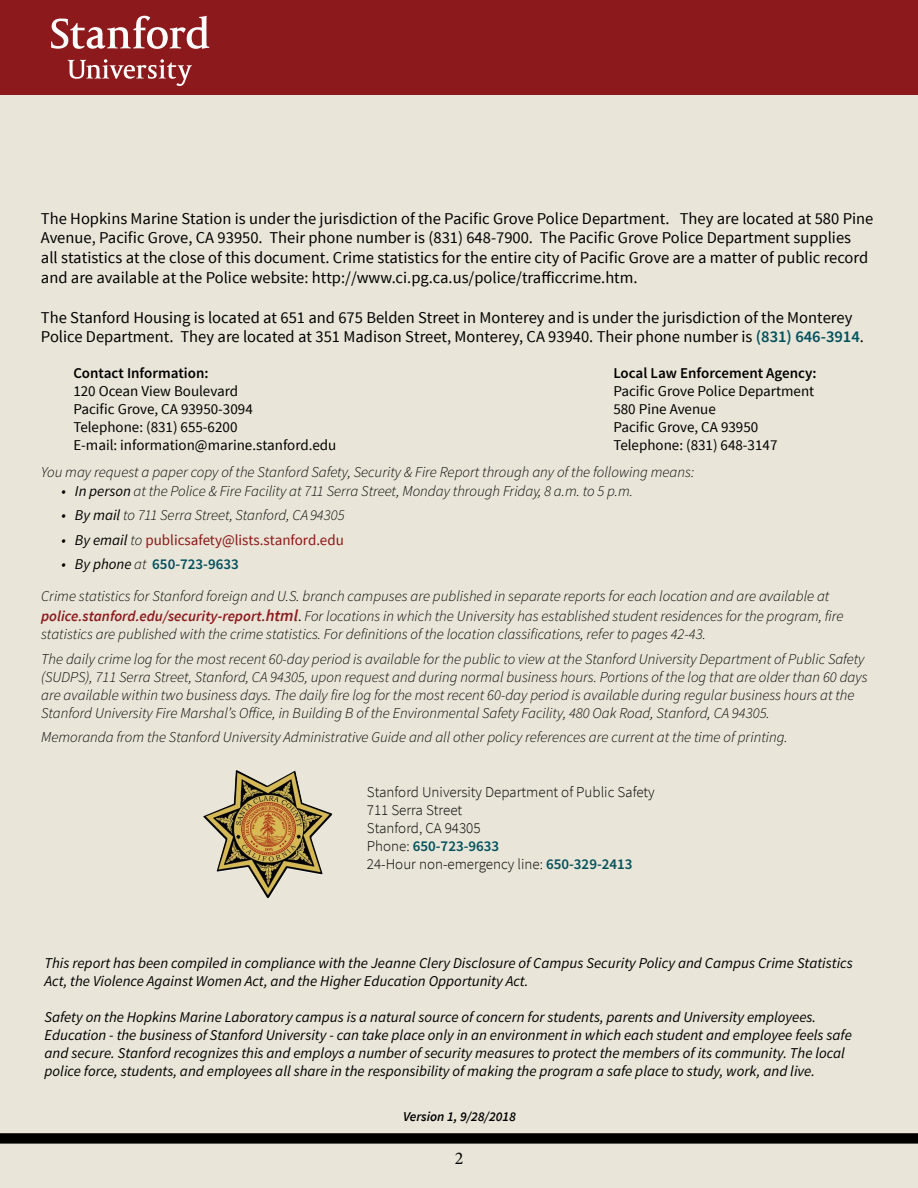
<style>
.page{position:relative;width:918px;height:1188px;background:#fff}
.page>*{position:absolute;margin:0;border:0;box-sizing:border-box;transform-origin:0 0}
.t1{font:18px "Minion Pro";color:#000}
.t2{font:16.5px/19.8px "Source Sans Pro";color:#000}
.t3{font:italic 300 15px/18px "Source Sans Pro";color:#000}
.t4{font:italic 15px/18px "Source Sans Pro";color:#000}
.t5{font:15px "Source Sans Pro";color:#000}
.t6{font:300 15px "Source Sans Pro";color:#000}
.t7{font:600 15px "Source Sans Pro";color:#000}
.t8{font:15px "Source Sans Pro";color:#8c1515}
.t9{font:600 15px "Source Sans Pro";color:#00505c}
.t10{font:italic 600 13.5px "Source Sans Pro";color:#000}
.s1{font-weight:600;color:#00505c}
.s2{font-weight:400}
.s3{font-style:italic;color:#000}
.s4{font-weight:300;font-style:italic;color:#000}
.s5{font-weight:400;font-style:italic;color:#000}
.s6{font-weight:600;color:#8c191c}
.s7{font-weight:600;font-size:16.5px;color:#8c191c}
.s8{font-family:"Minion Pro";font-weight:400;font-style:normal}
.s9{font-weight:300;color:#000}
</style>
<div class="page">
<div style="left:0;top:95px;width:918px;height:1093px;background:#e9e5d8"></div>
<div style="left:0;top:0;width:918px;height:95px;background:#8c191c"></div>
<svg style="left:51px;top:16px;width:158px;height:33px"></svg>
<svg style="left:68px;top:59px;width:124px;height:27px"></svg>
<svg style="left:0;top:1133px;width:918px;height:10px;background:#050504"></svg>
<img style="left:203px;top:769px;width:129px;height:130px">
<p class="t2" style="left:41px;top:209px;width:834px">The Hopkins Marine Station is under the jurisdiction of the Pacific Grove Police Department. They are located at 580 Pine Avenue, Pacific Grove, CA 93950. Their phone number is (831) 648-7900. The Pacific Grove Police Department supplies<br>all statistics at the close of this document. Crime statistics for the entire city of Pacific Grove are a matter of public record and are available at the Police website: http://www.ci.pg.ca.us/police/trafficcrime.htm.</p>
<p class="t2" style="left:41px;top:308px;width:825px">The Stanford Housing is located at 651 and 675 Belden Street in Monterey and is under the jurisdiction of the Monterey<br>Police Department. They are located at 351 Madison Street, Monterey, CA 93940. Their phone number is <span class="s1">(831) 646-3914</span>.</p>
<p class="t7" style="left:73px;top:364px;width:137px">Contact Information:</p>
<p class="t7" style="left:613px;top:364px;width:205px">Local Law Enforcement Agency:</p>
<p class="t5" style="left:73px;top:382px;width:166px">120 Ocean View Boulevard</p>
<p class="t5" style="left:613px;top:382px;width:203px">Pacific Grove Police Department</p>
<p class="t5" style="left:73px;top:400px;width:181px">Pacific Grove, CA 93950-3094</p>
<p class="t5" style="left:613px;top:400px;width:104px">580 Pine Avenue</p>
<p class="t5" style="left:73px;top:418px;width:166px">Telephone: (831) 655-6200</p>
<p class="t5" style="left:613px;top:418px;width:146px">Pacific Grove, CA 93950</p>
<p class="t5" style="left:73px;top:436px;width:264px">E-mail: information@marine.stanford.edu</p>
<p class="t5" style="left:613px;top:436px;width:166px">Telephone: (831) 648-3147</p>
<p class="t3" style="left:41px;top:463px;width:655px">You may request a paper copy of the Stanford Safety, Security &amp; Fire Report through any of the following means:</p>
<p class="t3" style="left:61px;top:482px;width:573px"><span class="s2">• In person</span> at the Police &amp; Fire Facility at 711 Serra Street, Monday through Friday, 8 a.m. to 5 p.m.</p>
<p class="t3" style="left:61px;top:507px;width:285px"><span class="s2">• By mail</span> to 711 Serra Street, Stanford, CA 94305</p>
<p class="t8" style="left:61px;top:530px;width:284px"><span class="s3">• By email</span> <span class="s4">to</span> publicsafety@lists.stanford.edu</p>
<p class="t9" style="left:61px;top:554px;width:179px"><span class="s5">• By phone</span> <span class="s4">at</span> 650-723-9633</p>
<p class="t3" style="left:41px;top:586px;width:804px;line-height:19.8px">Crime statistics for Stanford foreign and U.S. branch campuses are published in separate reports for each location and are available at <span class="s6">police.stanford.edu/security-report.</span><span class="s7">html</span><span class="s8">.</span> For locations in which the University has established student residences for the program, fire</p>
<p class="t3" style="left:41px;top:625px;width:666px">statistics are published with the crime statistics. For definitions of the location classifications, refer to pages 42-43.</p>
<p class="t3" style="left:41px;top:650px;width:828px">The daily crime log for the most recent 60-day period is available for the public to view at the Stanford University Department of Public Safety (SUDPS), 711 Serra Street, Stanford, CA 94305, upon request and during normal business hours. Portions of the log that are older than 60 days are available within two business days. The daily fire log for the most recent 60-day period is available during regular business hours at the Stanford University Fire Marshal’s Office, in Building B of the Environmental Safety Facility, 480 Oak Road, Stanford, CA 94305.</p>
<p class="t3" style="left:41px;top:729px;width:748px">Memoranda from the Stanford University Administrative Guide and all other policy references are current at the time of printing.</p>
<p class="t6" style="left:367px;top:783px;width:289px">Stanford University Department of Public Safety</p>
<p class="t6" style="left:367px;top:801px;width:97px">711 Serra Street</p>
<p class="t6" style="left:367px;top:819px;width:115px">Stanford, CA 94305</p>
<p class="t9" style="left:367px;top:836px;width:134px"><span class="s9">Phone:</span> 650-723-9633</p>
<p class="t6" style="left:367px;top:855px;width:267px">24-Hour non-emergency line: <span class="s1">650-329-2413</span></p>
<p class="t4" style="left:45px;top:954px;width:810px">This report has been compiled in compliance with the Jeanne Clery Disclosure of Campus Security Policy and Campus Crime Statistics<br>Act, the Violence Against Women Act, and the Higher Education Opportunity Act.</p>
<p class="t4" style="left:45px;top:1008px;width:809px">Safety on the Hopkins Marine Laboratory campus is a natural source of concern for students, parents and University employees.<br>Education - the business of Stanford University - can take place only in an environment in which each student and employee feels safe and secure. Stanford recognizes this and employs a number of security measures to protect the members of its community. The local police force, students, and employees all share in the responsibility of making the program a safe place to study, work, and live.</p>
<p class="t10" style="left:403px;top:1108px;width:114px">Version 1, 9/28/2018</p>
<p class="t1" style="left:455px;top:1146px;width:10px">2</p>
</div>
